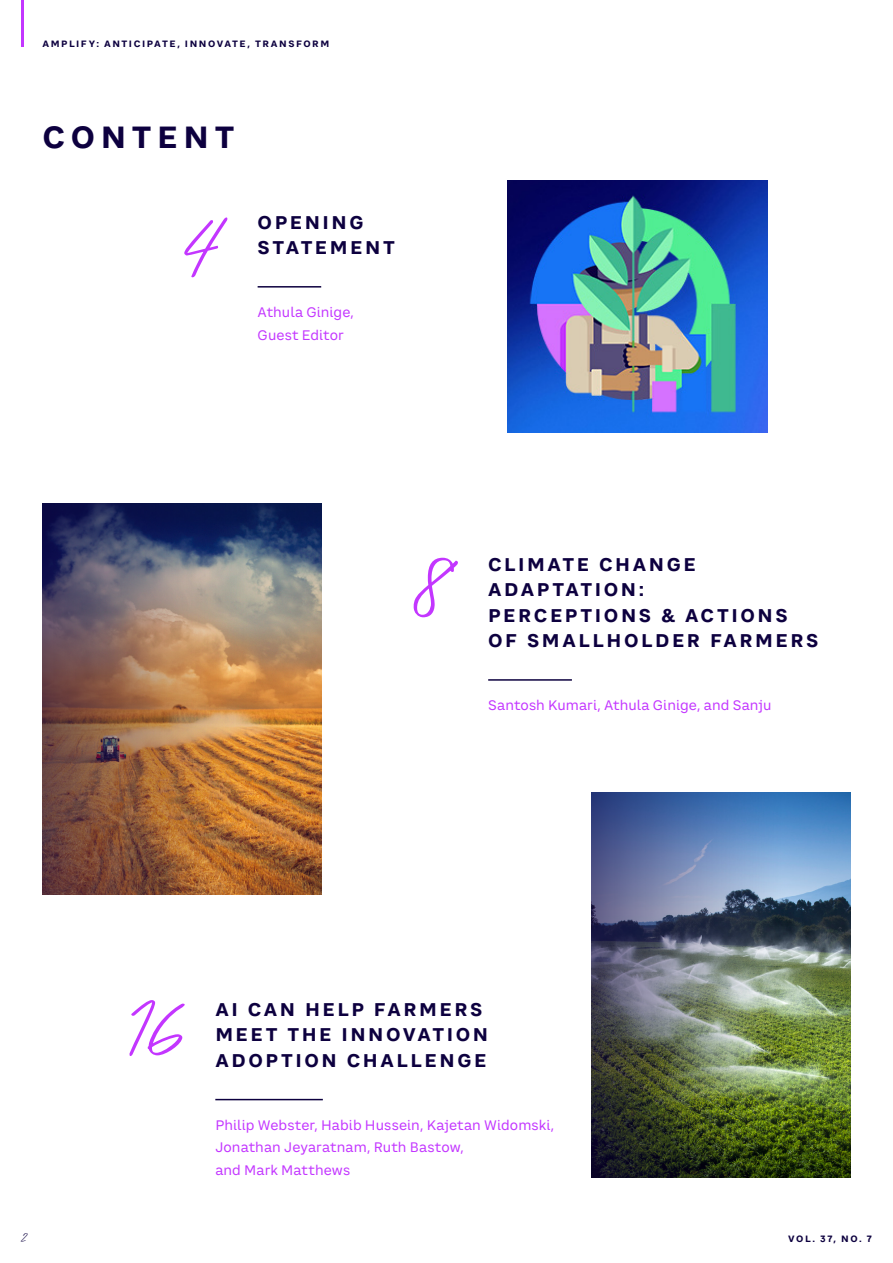
<style>
.page{position:relative;width:893px;height:1263px;background:#fff}
.page>*{position:absolute;margin:0;border:0;box-sizing:border-box;transform-origin:0 0}
.CO_PAGE_NUMBER_66pt{font:99px "ADL Notes";color:#c336ff}
.CO_MAIN_HEADING_DARK_BLUE_20_24{font:700 30px "CA Saygon Text";letter-spacing:.19em;color:#0d003f}
.CO_SUB-HEADING_12_17pt{font:700 18px/25.5px "CA Saygon Text";letter-spacing:.145em;color:#0d003f}
.GEN_PAGE_NUMBER_LEFT_10_10{font:15px "ADL Notes";color:#0d003f}
.CO_BODYTEXT_9_15pt{font:13.5px/22.5px "CA Saygon Text";letter-spacing:.01em;color:#c336ff}
.GEN_RUNNING_HEADER_TEXT_RL_6_7{font:700 9px "CA Saygon Text";letter-spacing:.165em;color:#0d003f}
.GEN_RUNNING_HEADER_TEXT_RR_6_7{font:700 9px "CA Saygon Text";letter-spacing:.17em;color:#0d003f}
</style>
<div class="page">
<img style="left:591px;top:792px;width:259px;height:386px">
<hr style="left:215px;top:1099px;width:108px;height:1px;background:#0d003f">
<hr style="left:488px;top:679px;width:84px;height:2px;background:#0d003f">
<img style="left:43px;top:503px;width:279px;height:392px">
<hr style="left:258px;top:286px;width:63px;height:2px;background:#0d003f">
<img style="left:508px;top:181px;width:259px;height:251px">
<hr style="left:21px;top:0;width:2px;height:47px;background:#c336ff">
<p class="GEN_RUNNING_HEADER_TEXT_RL_6_7" style="left:43px;top:37px;width:288px">AMPLIFY: ANTICIPATE, INNOVATE, TRANSFORM</p>
<p class="CO_MAIN_HEADING_DARK_BLUE_20_24" style="left:43px;top:114px;width:193px">CONTENT</p>
<p class="CO_PAGE_NUMBER_66pt" style="left:184px;top:177px;width:46px">4</p>
<p class="CO_SUB-HEADING_12_17pt" style="left:258px;top:209px;width:139px">OPENING<br>STATEMENT</p>
<p class="CO_BODYTEXT_9_15pt" style="left:258px;top:301px;width:98px">Athula Ginige,<br>Guest Editor</p>
<p class="CO_PAGE_NUMBER_66pt" style="left:413px;top:519px;width:47px">8</p>
<p class="CO_SUB-HEADING_12_17pt" style="left:488px;top:551px;width:332px">CLIMATE CHANGE<br>ADAPTATION:<br>PERCEPTIONS &amp; ACTIONS<br>OF SMALLHOLDER FARMERS</p>
<p class="CO_BODYTEXT_9_15pt" style="left:488px;top:694px;width:285px">Santosh Kumari, Athula Ginige, and Sanju</p>
<p class="GEN_PAGE_NUMBER_LEFT_10_10" style="left:21px;top:1227px;width:8px">2</p>
<p class="CO_PAGE_NUMBER_66pt" style="left:129px;top:965px;width:58px">16</p>
<p class="CO_SUB-HEADING_12_17pt" style="left:215px;top:997px;width:274px">AI CAN HELP FARMERS<br>MEET THE INNOVATION<br>ADOPTION CHALLENGE</p>
<p class="CO_BODYTEXT_9_15pt" style="left:215px;top:1114px;width:340px">Philip Webster, Habib Hussein, Kajetan Widomski,<br>Jonathan Jeyaratnam, Ruth Bastow,<br>and Mark Matthews</p>
<p class="GEN_RUNNING_HEADER_TEXT_RR_6_7" style="left:788px;top:1231px;width:85px">VOL. 37, NO. 7</p>
</div>
